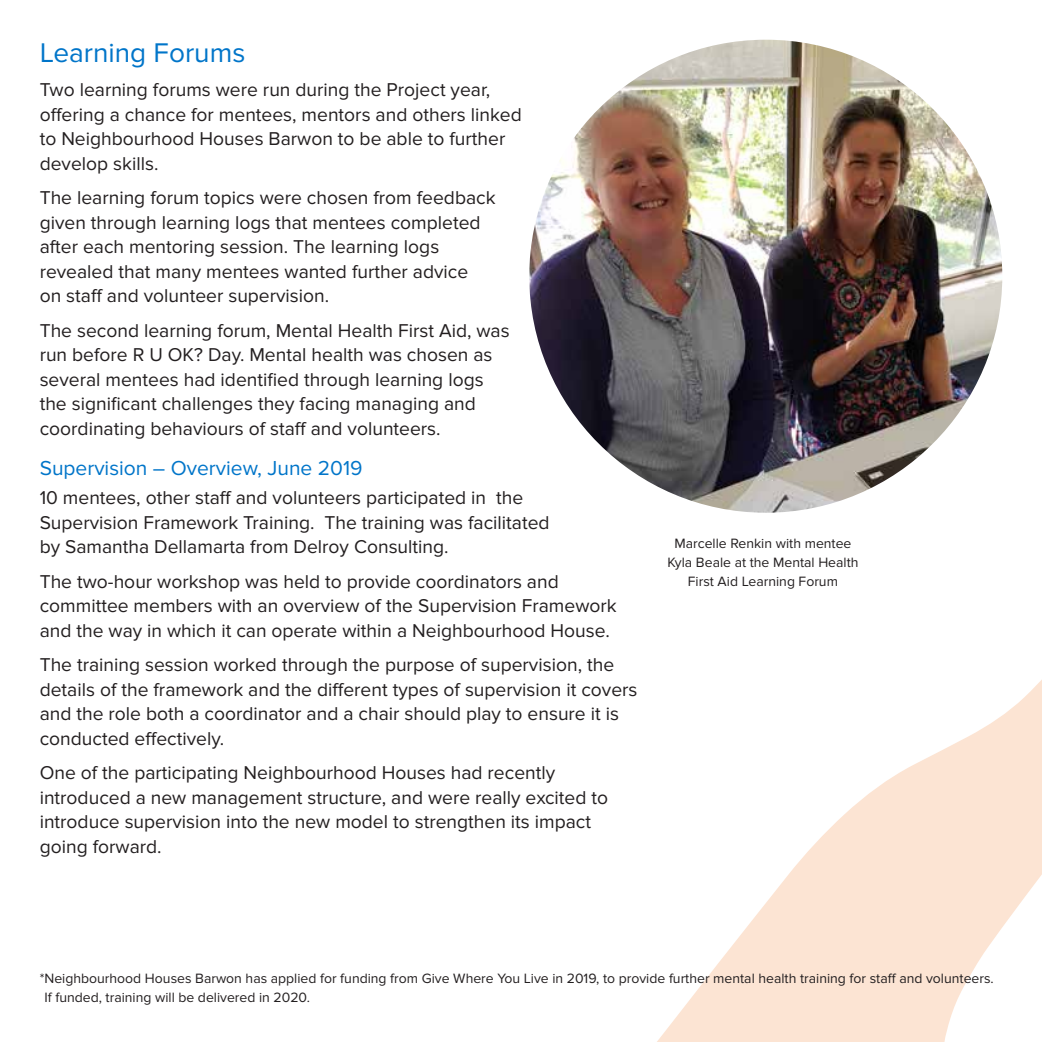
<style>
.page{position:relative;width:1042px;height:1042px;background:#fff}
.page>*{position:absolute;margin:0;border:0;box-sizing:border-box;transform-origin:0 0}
.t1{font:28px "Proxima Nova";color:#0075c9}
.t2{font:21px "Proxima Nova";color:#0075c9}
.t3{font:19.25px/24.5px "Proxima Nova";color:#231f20}
.t4{font:14px/19.2px "Proxima Nova";color:#231f20}
</style>
<div class="page">
<svg style="left:657px;top:680px;width:385px;height:362px;fill:#fce4d3"></svg>
<img style="left:529px;top:40px;width:473px;height:473px;border-radius:236px">
<h1 class="t1" style="left:40px;top:36px;width:207px">Learning Forums</h1>
<p class="t3" style="left:40px;top:78px;width:484px">Two learning forums were run during the Project year, offering a chance for mentees, mentors and others linked to Neighbourhood Houses Barwon to be able to further develop skills.</p>
<p class="t3" style="left:40px;top:186px;width:457px">The learning forum topics were chosen from feedback given through learning logs that mentees completed after each mentoring session. The learning logs revealed that many mentees wanted further advice<br>on staff and volunteer supervision.</p>
<p class="t3" style="left:40px;top:318px;width:471px">The second learning forum, Mental Health First Aid, was run before R U OK? Day. Mental health was chosen as several mentees had identified through learning logs the significant challenges they facing managing and coordinating behaviours of staff and volunteers.</p>
<p class="t2" style="left:40px;top:456px;width:324px">Supervision – Overview, June 2019</p>
<p class="t3" style="left:40px;top:486px;width:511px">10 mentees, other staff and volunteers participated in the<br>Supervision Framework Training. The training was facilitated by Samantha Dellamarta from Delroy Consulting.</p>
<p class="t3" style="left:40px;top:569px;width:578px">The two-hour workshop was held to provide coordinators and committee members with an overview of the Supervision Framework and the way in which it can operate within a Neighbourhood House.</p>
<p class="t3" style="left:40px;top:653px;width:599px">The training session worked through the purpose of supervision, the details of the framework and the different types of supervision it covers and the role both a coordinator and a chair should play to ensure it is conducted effectively.</p>
<p class="t3" style="left:40px;top:761px;width:570px">One of the participating Neighbourhood Houses had recently introduced a new management structure, and were really excited to introduce supervision into the new model to strengthen its impact going forward.</p>
<p class="t4" style="left:667px;top:534px;width:193px;text-align:center">Marcelle Renkin with mentee<br>Kyla Beale at the Mental Health<br>First Aid Learning Forum</p>
<p class="t4" style="left:44px;top:969px;width:951px;text-indent:-5px">*Neighbourhood Houses Barwon has applied for funding from Give Where You Live in 2019, to provide further mental health training for staff and volunteers.<br>If funded, training will be delivered in 2020.</p>
</div>
